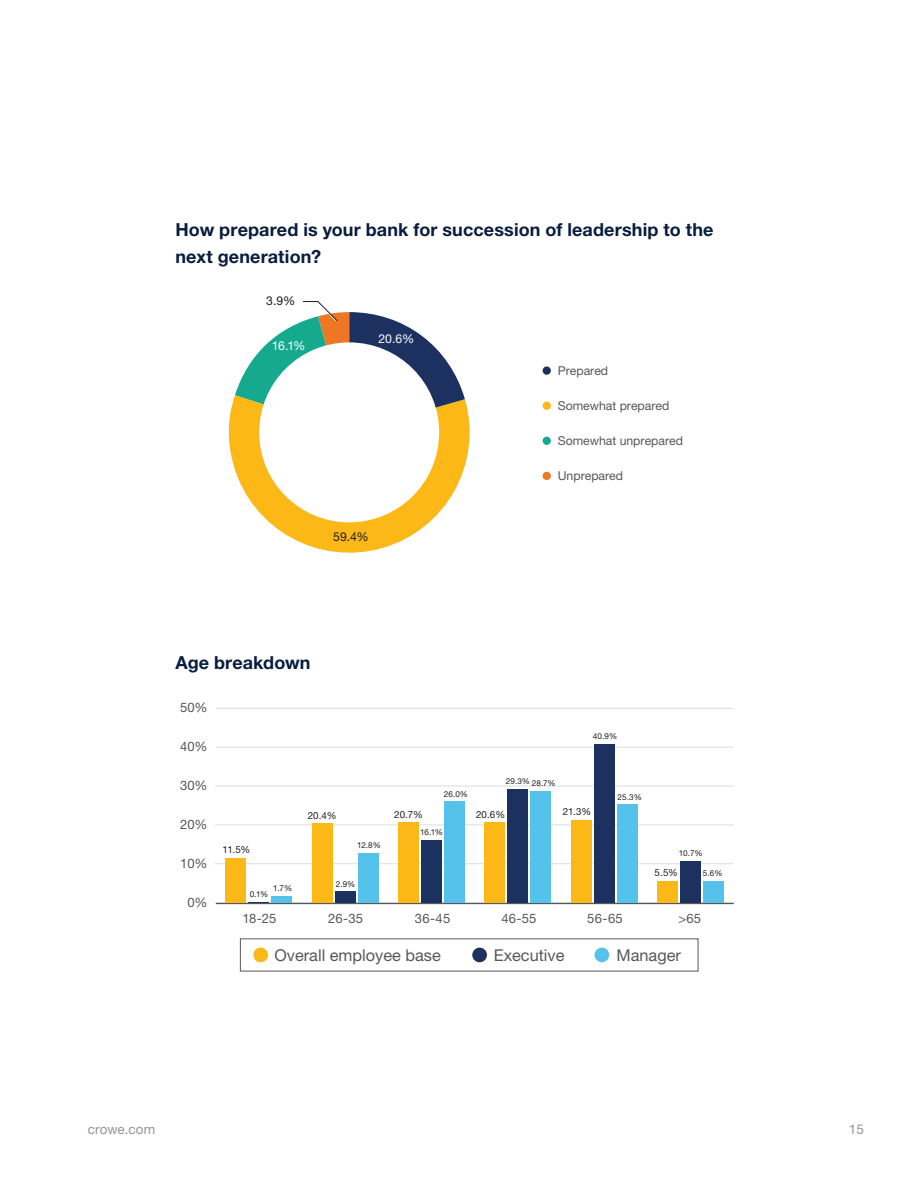
<style>
.page{position:relative;width:918px;height:1188px;background:#fff}
.page>*{position:absolute;margin:0;border:0;box-sizing:border-box;transform-origin:0 0}
.t1{font:700 18px/27px "Helvetica Neue LT Std";letter-spacing:.005em;color:#081d3f}
.t2{font:16.35px "Helvetica Neue LT Std";color:#57585a}
.t3{font:13.5px "Helvetica Neue LT Std";letter-spacing:.005em;color:#939598}
.t4{font:13.05px "Helvetica Neue LT Std";letter-spacing:.005em;color:#57585a}
.t5{font:12.3px "Helvetica Neue LT Std";color:#57585a}
.t6{font:12.3px "Helvetica Neue LT Std";color:#fff}
.t7{font:12.3px "Helvetica Neue LT Std";color:#231f20}
.t8{font:9.75px "Helvetica Neue LT Std";letter-spacing:.01em;color:#231f20}
.t9{font:8.1px "Helvetica Neue LT Std";color:#231f20}
</style>
<div class="page">
<svg style="left:228px;top:301px;width:242px;height:252px"></svg>
<div style="left:543px;top:366px;width:8px;height:9px;background:#1c3160;border-radius:50%"></div>
<div style="left:543px;top:402px;width:8px;height:8px;background:#fcb817;border-radius:50%"></div>
<div style="left:543px;top:437px;width:8px;height:8px;background:#15aa8e;border-radius:50%"></div>
<div style="left:543px;top:472px;width:8px;height:8px;background:#ee7625;border-radius:50%"></div>
<div style="left:240px;top:938px;width:459px;height:34px;border:1px solid #57585a"></div>
<div style="left:253px;top:948px;width:15px;height:14px;background:#fcb817;border-radius:50%"></div>
<div style="left:472px;top:948px;width:15px;height:14px;background:#1c3160;border-radius:50%"></div>
<div style="left:595px;top:948px;width:14px;height:14px;background:#55c2eb;border-radius:50%"></div>
<hr style="left:216px;top:903px;width:518px;height:1px;background:#57585a">
<hr style="left:215px;top:863px;width:519px;height:1px;background:#dcdddf">
<hr style="left:215px;top:825px;width:519px;height:1px;background:#dcdddf">
<hr style="left:215px;top:786px;width:519px;height:1px;background:#dcdddf">
<hr style="left:216px;top:747px;width:518px;height:1px;background:#dcdddf">
<hr style="left:216px;top:708px;width:518px;height:1px;background:#dcdddf">
<div style="left:272px;top:896px;width:20px;height:7px;background:#55c2eb"></div>
<div style="left:358px;top:853px;width:21px;height:50px;background:#55c2eb"></div>
<div style="left:444px;top:802px;width:21px;height:101px;background:#55c2eb"></div>
<div style="left:531px;top:791px;width:20px;height:112px;background:#55c2eb"></div>
<div style="left:617px;top:804px;width:21px;height:99px;background:#55c2eb"></div>
<div style="left:703px;top:881px;width:21px;height:22px;background:#55c2eb"></div>
<svg style="left:249px;top:902px;width:20px;height:1px"></svg>
<div style="left:335px;top:891px;width:21px;height:12px;background:#1c3160"></div>
<div style="left:421px;top:840px;width:21px;height:63px;background:#1c3160"></div>
<div style="left:508px;top:789px;width:20px;height:114px;background:#1c3160"></div>
<div style="left:594px;top:744px;width:21px;height:159px;background:#1c3160"></div>
<div style="left:680px;top:861px;width:21px;height:42px;background:#1c3160"></div>
<div style="left:226px;top:858px;width:20px;height:45px;background:#fcb817"></div>
<div style="left:312px;top:823px;width:21px;height:80px;background:#fcb817"></div>
<div style="left:398px;top:822px;width:21px;height:81px;background:#fcb817"></div>
<div style="left:485px;top:823px;width:20px;height:80px;background:#fcb817"></div>
<div style="left:571px;top:820px;width:21px;height:83px;background:#fcb817"></div>
<div style="left:657px;top:881px;width:21px;height:22px;background:#fcb817"></div>
<p class="t1" style="left:176px;top:215px;width:540px">How prepared is your bank for succession of leadership to the next generation?</p>
<p class="t7" style="left:266px;top:294px;width:31px">3.9%</p>
<p class="t6" style="left:272px;top:338px;width:35px">16.1%</p>
<p class="t6" style="left:379px;top:332px;width:37px">20.6%</p>
<p class="t7" style="left:333px;top:529px;width:37px">59.4%</p>
<p class="t5" style="left:558px;top:363px;width:52px">Prepared</p>
<p class="t5" style="left:558px;top:398px;width:113px">Somewhat prepared</p>
<p class="t5" style="left:558px;top:433px;width:127px">Somewhat unprepared</p>
<p class="t5" style="left:558px;top:468px;width:67px">Unprepared</p>
<p class="t1" style="left:176px;top:648px;width:137px">Age breakdown</p>
<p class="t4" style="left:180px;top:700px;width:29px">50%</p>
<p class="t4" style="left:180px;top:739px;width:29px">40%</p>
<p class="t4" style="left:180px;top:778px;width:29px">30%</p>
<p class="t4" style="left:180px;top:817px;width:29px">20%</p>
<p class="t8" style="left:308px;top:810px;width:30px">20.4%</p>
<p class="t9" style="left:444px;top:789px;width:26px">26.0%</p>
<p class="t9" style="left:506px;top:776px;width:26px">29.3%</p>
<p class="t9" style="left:532px;top:778px;width:26px">28.7%</p>
<p class="t9" style="left:593px;top:731px;width:26px">40.9%</p>
<p class="t9" style="left:618px;top:792px;width:26px">25.3%</p>
<p class="t8" style="left:394px;top:808px;width:30px">20.7%</p>
<p class="t8" style="left:476px;top:808px;width:31px">20.6%</p>
<p class="t8" style="left:563px;top:806px;width:30px">21.3%</p>
<p class="t9" style="left:420px;top:828px;width:24px">16.1%</p>
<p class="t4" style="left:180px;top:855px;width:29px">10%</p>
<p class="t4" style="left:187px;top:894px;width:22px">0%</p>
<p class="t8" style="left:223px;top:844px;width:29px">11.5%</p>
<p class="t9" style="left:273px;top:883px;width:20px">1.7%</p>
<p class="t9" style="left:250px;top:890px;width:20px">0.1%</p>
<p class="t9" style="left:357px;top:841px;width:25px">12.8%</p>
<p class="t9" style="left:336px;top:879px;width:21px">2.9%</p>
<p class="t9" style="left:679px;top:849px;width:25px">10.7%</p>
<p class="t8" style="left:655px;top:867px;width:25px">5.5%</p>
<p class="t9" style="left:703px;top:868px;width:21px">5.6%</p>
<p class="t4" style="left:243px;top:911px;width:35px">18-25</p>
<p class="t4" style="left:328px;top:911px;width:37px">26-35</p>
<p class="t4" style="left:415px;top:911px;width:37px">36-45</p>
<p class="t4" style="left:501px;top:911px;width:37px">46-55</p>
<p class="t4" style="left:587px;top:911px;width:37px">56-65</p>
<p class="t4" style="left:679px;top:911px;width:24px">&gt;65</p>
<p class="t2" style="left:275px;top:946px;width:168px">Overall employee base</p>
<p class="t2" style="left:494px;top:946px;width:72px">Executive</p>
<p class="t2" style="left:617px;top:946px;width:66px">Manager</p>
<p class="t3" style="left:88px;top:1121px;width:69px">crowe.com</p>
<p class="t3" style="left:849px;top:1121px;width:17px">15</p>
</div>
